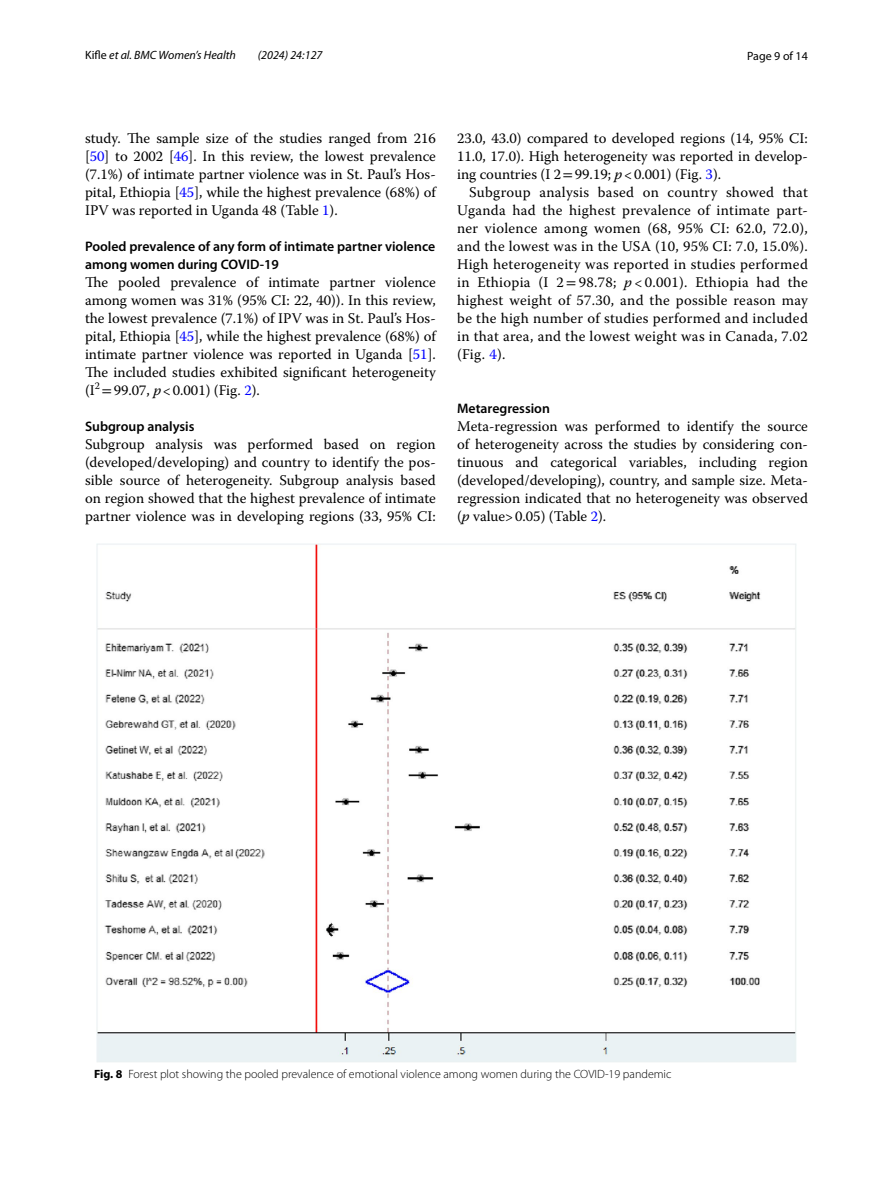
<style>
.page{position:relative;width:893px;height:1187px;background:#fff}
.page>*{position:absolute;margin:0;border:0;box-sizing:border-box;transform-origin:0 0}
.t1{font:14.7px/18px "Warnock Pro";color:#000;text-align:justify}
.t2{font:600 13.8px/18px "Myriad Pro";color:#000}
.t3{font:300 12px "Myriad Pro";color:#000}
.t4{font:italic 12px "Myriad Pro";color:#000}
.t5{font:12px "Myriad Pro";color:#000}
.s1{font-style:normal}
.s2{color:#00f}
.s3{font-family:"STIX"}
.s4{font-style:italic}
.s5{font-weight:700}
</style>
<div class="page">
<img style="left:96px;top:543px;width:701px;height:519px">
<p class="t4" style="left:85px;top:48px;width:152px"><span class="s1">Kifle</span> et al. BMC Women’s Health</p>
<p class="t4" style="left:258px;top:48px;width:66px">(2024) 24:127</p>
<p class="t5" style="left:747px;top:48px;width:62px">Page 9 of 14</p>
<p class="t1" style="left:85px;top:128px;width:352px">study. The sample size of the studies ranged from 216 [<span class="s2">50</span>] to 2002 [<span class="s2">46</span>]. In this review, the lowest prevalence (7.1%) of intimate partner violence was in St. Paul’s Hos&shy;pital, Ethiopia [<span class="s2">45</span>], while the highest prevalence (68%) of IPV was reported in Uganda 48 (Table <span class="s2">1</span>).</p>
<p class="t2" style="left:85px;top:237px;width:352px">Pooled prevalence of any form of intimate partner violence among women during COVID‑19</p>
<p class="t1" style="left:85px;top:272px;width:352px">The pooled prevalence of intimate partner violence among women was 31% (95% CI: 22, 40)). In this review, the lowest prevalence (7.1%) of IPV was in St. Paul’s Hos&shy;pital, Ethiopia [<span class="s2">45</span>], while the highest prevalence (68%) of intimate partner violence was reported in Uganda [<span class="s2">51</span>].<br>The included studies exhibited significant heterogeneity (I<sup>2</sup> <span class="s3">=</span>99.07, <span class="s4">p</span>&lt;0.001) (Fig. <span class="s2">2</span>).</p>
<p class="t2" style="left:85px;top:417px;width:111px">Subgroup analysis</p>
<p class="t1" style="left:85px;top:434px;width:352px">Subgroup analysis was performed based on region (developed/developing) and country to identify the pos&shy;sible source of heterogeneity. Subgroup analysis based on region showed that the highest prevalence of intimate partner violence was in developing regions (33, 95% CI:</p>
<p class="t1" style="left:457px;top:128px;width:352px">23.0, 43.0) compared to developed regions (14, 95% CI:<br>11.0, 17.0). High heterogeneity was reported in develop&shy;ing countries (I 2<span class="s3">=</span>99.19; <span class="s4">p</span>&lt;0.001) (Fig. <span class="s2">3</span>).</p>
<p class="t1" style="left:457px;top:182px;width:352px;text-indent:12px">Subgroup analysis based on country showed that Uganda had the highest prevalence of intimate part&shy;ner violence among women (68, 95% CI: 62.0, 72.0), and the lowest was in the USA (10, 95% CI: 7.0, 15.0%).<br>High heterogeneity was reported in studies performed in Ethiopia (I 2<span class="s3">=</span>98.78; <span class="s4">p</span> &lt; 0.001). Ethiopia had the highest weight of 57.30, and the possible reason may be the high number of studies performed and included in that area, and the lowest weight was in Canada, 7.02 (Fig. <span class="s2">4</span>).</p>
<p class="t2" style="left:457px;top:399px;width:94px">Metaregression</p>
<p class="t1" style="left:457px;top:416px;width:352px">Meta-regression was performed to identify the source of heterogeneity across the studies by considering con&shy;tinuous and categorical variables, including region (developed/developing), country, and sample size. Meta&shy;regression indicated that no heterogeneity was observed (<span class="s4">p</span> value&gt;0.05) (Table <span class="s2">2</span>).</p>
<p class="t3" style="left:94px;top:1067px;width:579px"><span class="s5">Fig. 8</span> Forest plot showing the pooled prevalence of emotional violence among women during the COVID-19 pandemic</p>
</div>
